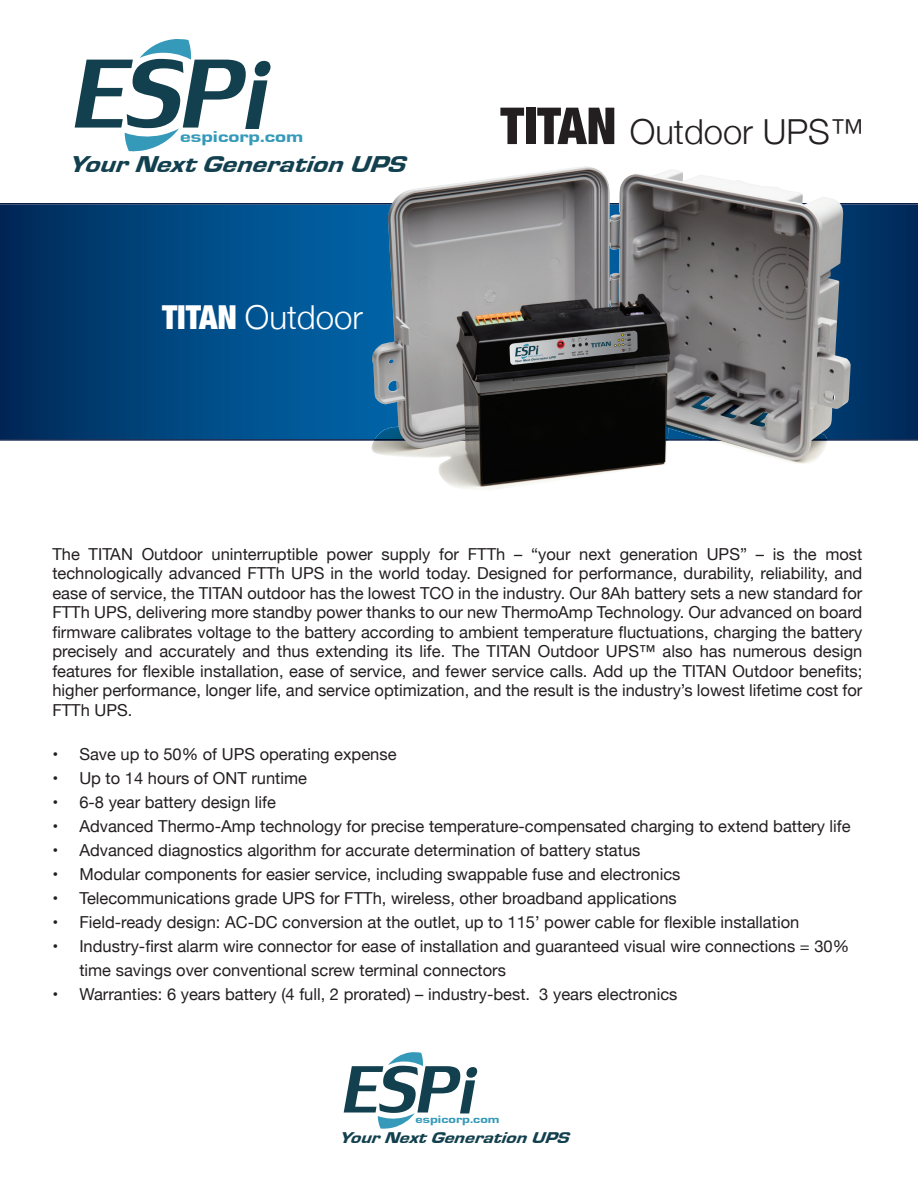
<style>
.page{position:relative;width:918px;height:1188px;background:#fff}
.page>*{position:absolute;margin:0;border:0;box-sizing:border-box;transform-origin:0 0}
.t1{font:300 34.5px "Helvetica Neue";color:#231f20}
.t2{font:300 33px "Helvetica Neue";color:#fff}
.t3{font:italic 23.7px "Eurostile T Heav";color:#12404e;scale:1.21 1}
.t4{font:16.5px/19.5px "Helvetica Neue";color:#231f20;text-align:justify}
.t5{font:italic 16.2px "Eurostile T Heav";color:#12404e;scale:1.21 1}
.t6{font:16.2px "Eurostile T Heav";color:#359ab9;scale:1.3 1}
.t7{font:11.1px "Eurostile T Heav";color:#359ab9;scale:1.3 1}
.s1{font-weight:900;font-stretch:condensed}
.s2{font-weight:900;font-stretch:condensed;font-size:51px}
</style>
<div class="page">
<svg style="left:0;top:203px;width:918px;height:238px;background:#00437b"></svg>
<svg style="left:75px;top:39px;width:196px;height:113px"></svg>
<svg style="left:344px;top:1052px;width:133px;height:77px"></svg>
<img style="left:453px;top:486px;width:56px;height:3px">
<img style="left:371px;top:166px;width:480px;height:320px">
<p class="t6" style="left:180px;top:128px;width:96px">espicorp.com</p>
<h3 class="t3" style="left:68px;top:151px;width:288px">YourNextGenerationUPS</h3>
<h2 class="t2" style="left:162px;top:291px;width:202px"><span class="s1">TITAN</span> Outdoor</h2>
<h1 class="t1" style="left:500px;top:104px;width:365px"><span class="s2">TITAN</span> Outdoor UPS™</h1>
<p class="t4" style="left:52px;top:545px;width:812px">The TITAN Outdoor uninterruptible power supply for FTTh – “your next generation UPS” – is the most technologically advanced FTTh UPS in the world today. Designed for performance, durability, reliability, and ease of service, the TITAN outdoor has the lowest TCO in the industry. Our 8Ah battery sets a new standard for FTTh UPS, delivering more standby power thanks to our new ThermoAmp Technology. Our advanced on board firmware calibrates voltage to the battery according to ambient temperature fluctuations, charging the battery precisely and accurately and thus extending its life. The TITAN Outdoor UPS™ also has numerous design features for flexible installation, ease of service, and fewer service calls. Add up the TITAN Outdoor benefits; higher performance, longer life, and service optimization, and the result is the industry’s lowest lifetime cost for FTTh UPS.</p>
<p class="t4" style="left:52px;top:745px;width:346px">• Save up to 50% of UPS operating expense</p>
<p class="t4" style="left:52px;top:769px;width:256px">• Up to 14 hours of ONT runtime</p>
<p class="t4" style="left:52px;top:793px;width:225px">• 6-8 year battery design life</p>
<p class="t4" style="left:52px;top:817px;width:800px">• Advanced Thermo-Amp technology for precise temperature-compensated charging to extend battery life</p>
<p class="t4" style="left:52px;top:841px;width:590px">• Advanced diagnostics algorithm for accurate determination of battery status</p>
<p class="t4" style="left:52px;top:865px;width:630px">• Modular components for easier service, including swappable fuse and electronics</p>
<p class="t4" style="left:52px;top:889px;width:626px">• Telecommunications grade UPS for FTTh, wireless, other broadband applications</p>
<p class="t4" style="left:52px;top:913px;width:748px">• Field-ready design: AC-DC conversion at the outlet, up to 115’ power cable for flexible installation</p>
<p class="t4" style="left:79px;top:935px;width:771px;line-height:24px;text-indent:-27px">• Industry-first alarm wire connector for ease of installation and guaranteed visual wire connections = 30% time savings over conventional screw terminal connectors</p>
<p class="t4" style="left:52px;top:985px;width:627px">• Warranties: 6 years battery (4 full, 2 prorated) – industry-best. 3 years electronics</p>
<p class="t7" style="left:416px;top:1113px;width:66px">espicorp.com</p>
<p class="t5" style="left:339px;top:1129px;width:197px">YourNextGenerationUPS</p>
</div>
